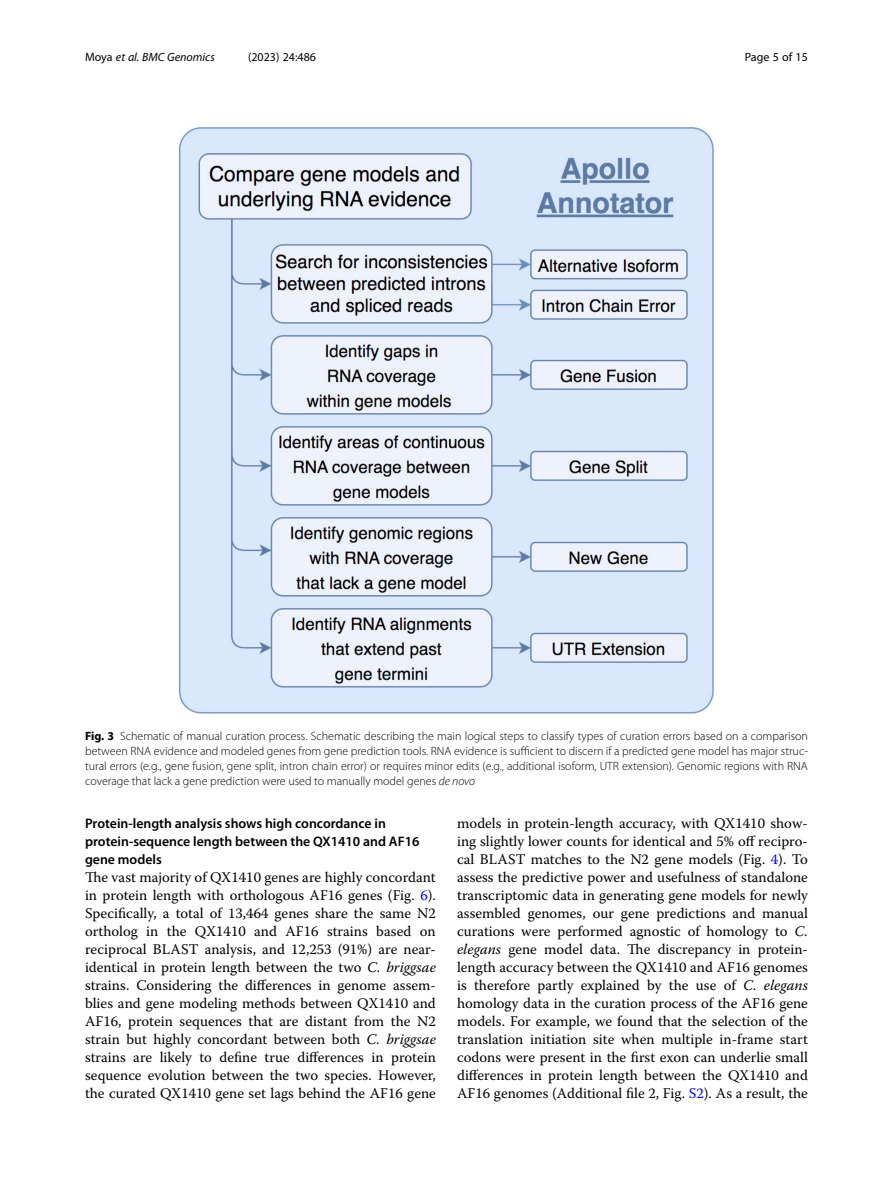
<style>
.page{position:relative;width:893px;height:1191px;background:#fff}
.page>*{position:absolute;margin:0;border:0;box-sizing:border-box;transform-origin:0 0}
.Body_Text{font:14.7px/18px "Warnock Pro";color:#000;text-align:justify}
.Head_2{font:600 13.8px/18px "Myriad Pro";color:#000}
.Figure_Caption{font:300 12px/15px "Myriad Pro";color:#000;text-align:justify}
.t1{font:12px "Myriad Pro";color:#000}
.t2{font:italic 12px "Myriad Pro";color:#000}
.s1{font-style:normal}
.s2{font-weight:700}
.s3{font-style:italic}
.s4{color:#00f}
</style>
<div class="page">
<img style="left:179px;top:127px;width:535px;height:586px">
<p class="t2" style="left:85px;top:50px;width:131px"><span class="s1">Moya</span> et al. BMC Genomics</p>
<p class="t1" style="left:248px;top:50px;width:70px">(2023) 24:486</p>
<p class="t1" style="left:745px;top:50px;width:65px">Page 5 of 15</p>
<p class="Figure_Caption" style="left:85px;top:729px;width:724px"><span class="s2">Fig. 3</span> Schematic of manual curation process. Schematic describing the main logical steps to classify types of curation errors based on a comparison between RNA evidence and modeled genes from gene prediction tools. RNA evidence is sufficient to discern if a predicted gene model has major struc&shy;tural errors (e.g., gene fusion, gene split, intron chain error) or requires minor edits (e.g., additional isoform, UTR extension). Genomic regions with RNA coverage that lack a gene prediction were used to manually model genes <span class="s3">de novo</span></p>
<p class="Head_2" style="left:85px;top:814px;width:336px">Protein-length analysis shows high concordance in protein-sequence length between the QX1410 and AF16 gene models</p>
<p class="Body_Text" style="left:85px;top:868px;width:352px">The vast majority of QX1410 genes are highly concordant in protein length with orthologous AF16 genes (Fig. <span class="s4">6</span>).<br>Specifically, a total of 13,464 genes share the same N2 ortholog in the QX1410 and AF16 strains based on reciprocal BLAST analysis, and 12,253 (91%) are near&shy;identical in protein length between the two <span class="s3">C. briggsae </span>strains. Considering the differences in genome assem&shy;blies and gene modeling methods between QX1410 and AF16, protein sequences that are distant from the N2 strain but highly concordant between both <span class="s3">C. briggsae </span>strains are likely to define true differences in protein sequence evolution between the two species. However, the curated QX1410 gene set lags behind the AF16 gene</p>
<p class="Body_Text" style="left:457px;top:814px;width:352px">models in protein-length accuracy, with QX1410 show&shy;ing slightly lower counts for identical and 5% off recipro&shy;cal BLAST matches to the N2 gene models (Fig. <span class="s4">4</span>). To assess the predictive power and usefulness of standalone transcriptomic data in generating gene models for newly assembled genomes, our gene predictions and manual curations were performed agnostic of homology to <span class="s3">C. elegans</span> gene model data. The discrepancy in protein&shy;length accuracy between the QX1410 and AF16 genomes is therefore partly explained by the use of <span class="s3">C. elegans </span>homology data in the curation process of the AF16 gene models. For example, we found that the selection of the translation initiation site when multiple in-frame start codons were present in the first exon can underlie small differences in protein length between the QX1410 and AF16 genomes (Additional file 2, Fig. <span class="s4">S2</span>). As a result, the</p>
</div>
